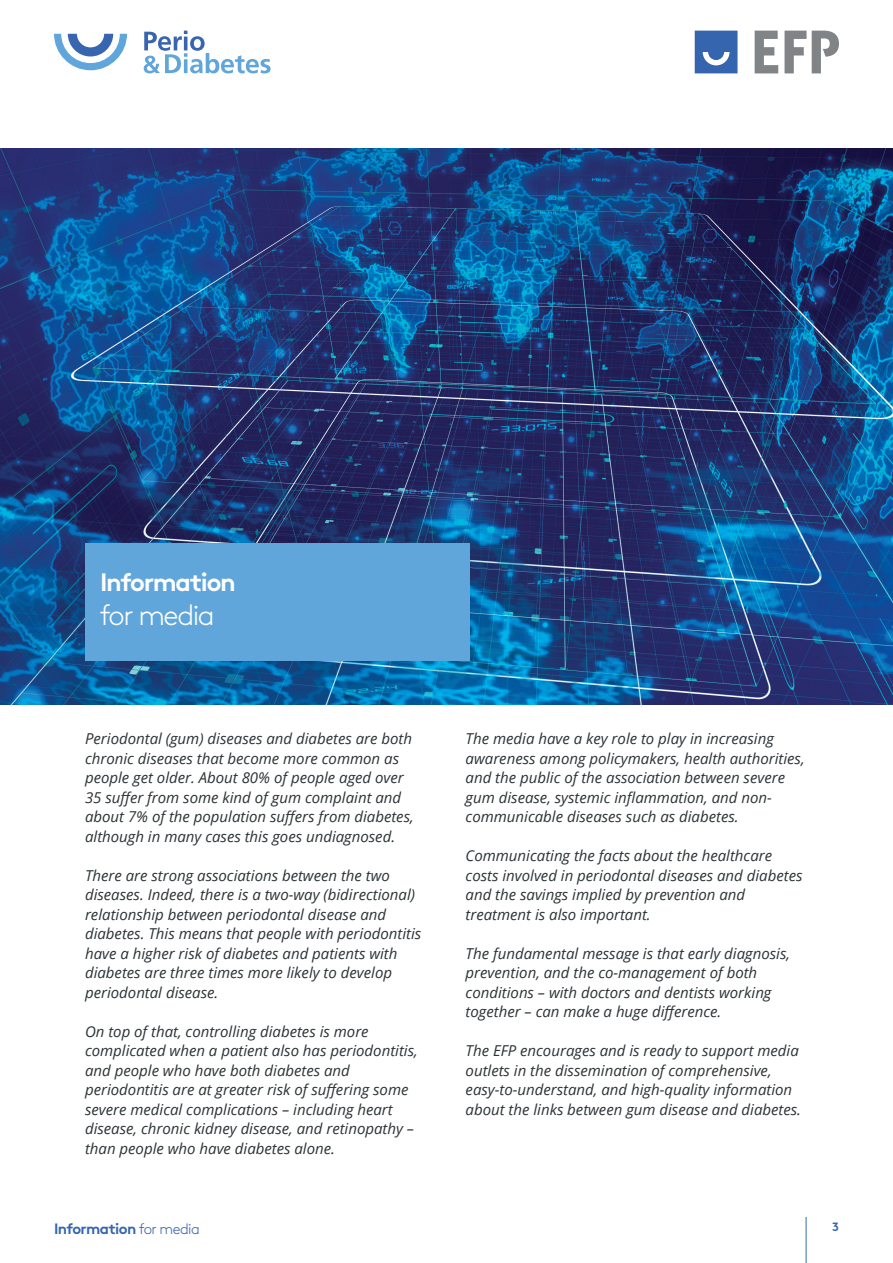
<style>
.page{position:relative;width:893px;height:1263px;background:#fff}
.page>*{position:absolute;margin:0;border:0;box-sizing:border-box;transform-origin:0 0}
.t1{font:300 28.95px "Brown";letter-spacing:-.05em;color:#fff}
.t2{font:700 25.2px "Brown";letter-spacing:-.05em;color:#fff}
.t3{font:italic 15px/19.5px "Open Sans";color:#2c3235}
.t4{font:700 15px "Brown";letter-spacing:-.04em;color:#3665b0}
.t5{font:700 12px "Brown";color:#3765b0}
.s1{font-weight:300}
</style>
<div class="page">
<hr style="left:806px;top:1217px;width:1px;height:46px;background:#3765b0">
<svg style="left:695px;top:31px;width:42px;height:42px;background:#4a74b8"></svg>
<svg style="left:755px;top:31px;width:23px;height:42px"></svg>
<svg style="left:784px;top:31px;width:22px;height:42px"></svg>
<svg style="left:812px;top:31px;width:27px;height:42px"></svg>
<svg style="left:54px;top:34px;width:73px;height:36px"></svg>
<svg style="left:144px;top:31px;width:127px;height:42px"></svg>
<img style="left:0;top:149px;width:893px;height:556px">
<div style="left:85px;top:543px;width:385px;height:118px;background:#61a6da"></div>
<h2 class="t2" style="left:100px;top:562px;width:137px">Information</h2>
<h1 class="t1" style="left:100px;top:594px;width:116px">for media</h1>
<p class="t3" style="left:85px;top:729px;width:330px">Periodontal (gum) diseases and diabetes are both chronic diseases that become more common as people get older. About 80% of people aged over 35 suffer from some kind of gum complaint and about 7% of the population suffers from diabetes, although in many cases this goes undiagnosed.</p>
<p class="t3" style="left:85px;top:865px;width:338px">There are strong associations between the two diseases. Indeed, there is a two-way (bidirectional) relationship between periodontal disease and diabetes. This means that people with periodontitis have a higher risk of diabetes and patients with diabetes are three times more likely to develop periodontal disease.</p>
<p class="t3" style="left:85px;top:1021px;width:334px">On top of that, controlling diabetes is more complicated when a patient also has periodontitis, and people who have both diabetes and periodontitis are at greater risk of suffering some severe medical complications – including heart disease, chronic kidney disease, and retinopathy – than people who have diabetes alone.</p>
<p class="t3" style="left:466px;top:729px;width:341px">The media have a key role to play in increasing awareness among policymakers, health authorities, and the public of the association between severe gum disease, systemic inflammation, and non&shy;communicable diseases such as diabetes.</p>
<p class="t3" style="left:466px;top:846px;width:338px">Communicating the facts about the healthcare costs involved in periodontal diseases and diabetes and the savings implied by prevention and treatment is also important.</p>
<p class="t3" style="left:466px;top:943px;width:326px">The fundamental message is that early diagnosis, prevention, and the co-management of both conditions – with doctors and dentists working together – can make a huge difference.</p>
<p class="t3" style="left:466px;top:1041px;width:337px">The EFP encourages and is ready to support media outlets in the dissemination of comprehensive, easy-to-understand, and high-quality information about the links between gum disease and diabetes.</p>
<p class="t4" style="left:54px;top:1216px;width:147px">Information <span class="s1">for media</span></p>
<p class="t5" style="left:832px;top:1217px;width:8px">3</p>
</div>
